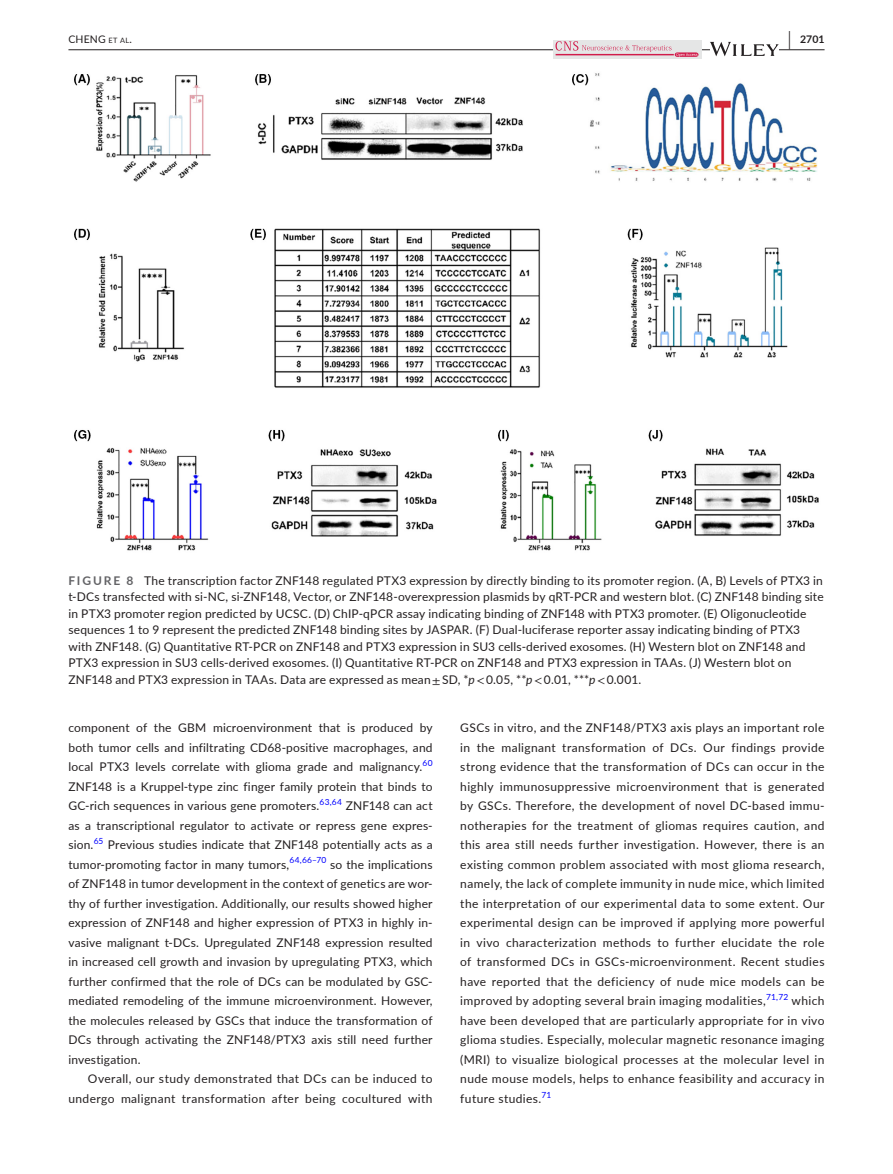
<style>
.page{position:relative;width:893px;height:1174px;background:#fff}
.page>*{position:absolute;margin:0;border:0;box-sizing:border-box;transform-origin:0 0}
.t1{font:12px/19.5px "Lato";letter-spacing:.015em;color:#231f20;text-align:justify}
.t2{font:12px/19.5px "Lato";letter-spacing:.035em;color:#231f20;text-align:right}
.t3{font:10.5px "Lato";letter-spacing:.015em;color:#231f20}
.t4{font:700 10.5px "Lato";color:#231f20}
.t5{font:8.4px "Lato";letter-spacing:.025em;color:#00f}
.s1{font-size:7.35px}
.s2{font-size:19.5px}
.s3{font-weight:700;color:#636366}
.s4{font-family:"STIX"}
.s5{font-style:italic}
.s6{font-size:12px;color:#231f20}
</style>
<div class="page">
<hr style="left:68px;top:49px;width:756px;height:1px;background:#231f20">
<div style="left:553px;top:40px;width:148px;height:18px;background:#e5e6e6"></div>
<svg style="left:555px;top:41px;width:142px;height:16px"></svg>
<svg style="left:710px;top:42px;width:69px;height:14px"></svg>
<img style="left:74px;top:73px;width:745px;height:478px">
<p class="t3" style="left:68px;top:31px;width:65px">CHENG <span class="s1">et al</span>.</p>
<p class="t4" style="left:789px;top:31px;width:37px"><span class="s2">|</span> 2701</p>
<p class="t1" style="left:68px;top:571px;width:757px;line-height:16.5px;text-align:left"><span class="s3">FIGURE 8</span> The transcription factor ZNF148 regulated PTX3 expression by directly binding to its promoter region. (A, B) Levels of PTX3 in t-DCs transfected with si-NC, si-ZNF148, Vector, or ZNF148-overexpression plasmids by qRT-PCR and western blot. (C) ZNF148 binding site in PTX3 promoter region predicted by UCSC. (D) ChIP-qPCR assay indicating binding of ZNF148 with PTX3 promoter. (E) Oligonucleotide sequences 1 to 9 represent the predicted ZNF148 binding sites by JASPAR. (F) Dual-luciferase reporter assay indicating binding of PTX3 with ZNF148. (G) Quantitative RT-PCR on ZNF148 and PTX3 expression in SU3 cells-derived exosomes. (H) Western blot on ZNF148 and PTX3 expression in SU3 cells-derived exosomes. (I) Quantitative RT-PCR on ZNF148 and PTX3 expression in TAAs. (J) Western blot on ZNF148 and PTX3 expression in TAAs. Data are expressed as mean <span class="s4">±</span> SD, *<span class="s5">p</span><span class="s4">&lt;</span> 0.05, **<span class="s5">p</span><span class="s4">&lt;</span> 0.01, ***<span class="s5">p</span><span class="s4">&lt;</span> 0.001.</p>
<p class="t1" style="left:68px;top:717px;width:366px">component of the GBM microenvironment that is produced by both tumor cells and infiltrating CD68-positive macrophages, and local PTX3 levels correlate with glioma grade and malignancy.</p>
<p class="t5" style="left:423px;top:757px;width:12px">60</p>
<p class="t1" style="left:68px;top:776px;width:366px">ZNF148 is a Kruppel-type zinc finger family protein that binds to GC-rich sequences in various gene promoters.<sup>63,64</sup> ZNF148 can act as a transcriptional regulator to activate or repress gene expres&shy;sion.</p>
<p class="t5" style="left:94px;top:835px;width:11px">65</p>
<p class="t1" style="left:68px;top:834px;width:366px;text-indent:39px">Previous studies indicate that ZNF148 potentially acts as a tumor-promoting factor in many tumors,</p>
<p class="t5" style="left:290px;top:854px;width:38px">64,66–70</p>
<p class="t1" style="left:68px;top:854px;width:366px;text-indent:262px">so the implications of ZNF148 in tumor development in the context of genetics are wor&shy;thy of further investigation. Additionally, our results showed higher expression of ZNF148 and higher expression of PTX3 in highly in&shy;vasive malignant t-DCs. Upregulated ZNF148 expression resulted in increased cell growth and invasion by upregulating PTX3, which further confirmed that the role of DCs can be modulated by GSC&shy;mediated remodeling of the immune microenvironment. However, the molecules released by GSCs that induce the transformation of DCs through activating the ZNF148/PTX3 axis still need further investigation.</p>
<p class="t2" style="left:68px;top:1068px;width:366px">Overall, our study demonstrated that DCs can be induced to undergo malignant transformation after being cocultured with</p>
<p class="t1" style="left:460px;top:717px;width:366px">GSCs in vitro, and the ZNF148/PTX3 axis plays an important role in the malignant transformation of DCs. Our findings provide strong evidence that the transformation of DCs can occur in the highly immunosuppressive microenvironment that is generated by GSCs. Therefore, the development of novel DC-based immu&shy;notherapies for the treatment of gliomas requires caution, and this area still needs further investigation. However, there is an existing common problem associated with most glioma research, namely, the lack of complete immunity in nude mice, which limited the interpretation of our experimental data to some extent. Our experimental design can be improved if applying more powerful in vivo characterization methods to further elucidate the role of transformed DCs in GSCs-microenvironment. Recent studies have reported that the deficiency of nude mice models can be improved by adopting several brain imaging modalities,</p>
<p class="t5" style="left:766px;top:991px;width:60px">71,72 <span class="s6">which</span></p>
<p class="t1" style="left:460px;top:1010px;width:366px">have been developed that are particularly appropriate for in vivo glioma studies. Especially, molecular magnetic resonance imaging (MRI) to visualize biological processes at the molecular level in nude mouse models, helps to enhance feasibility and accuracy in future studies.<sup>71</sup></p>
</div>
